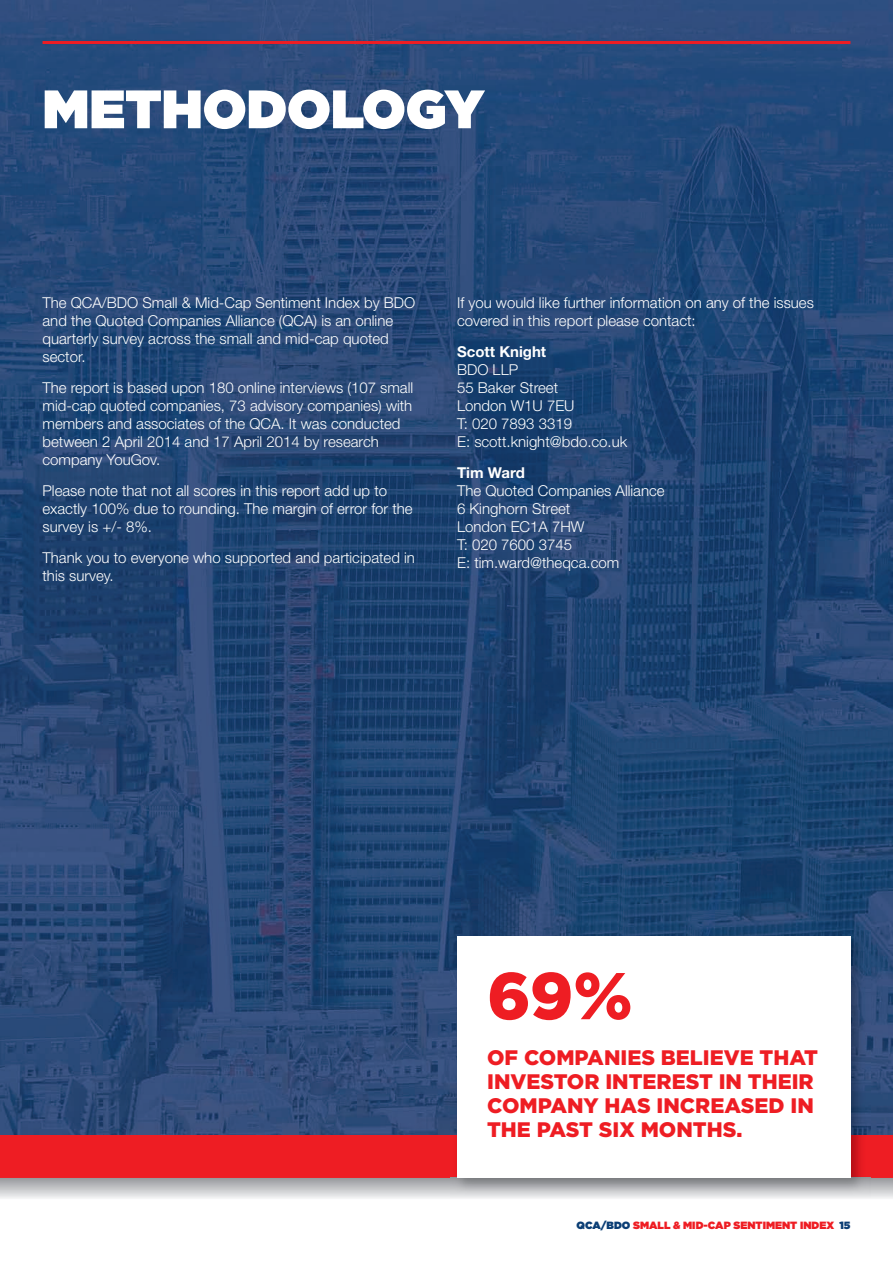
<style>
.page{position:relative;width:893px;height:1263px;background:#fff}
.page>*{position:absolute;margin:0;border:0;box-sizing:border-box;transform-origin:0 0}
.t1{font:900 66px "Gotham";color:#ee1d23}
.t2{font:900 54px "Gotham";color:#fff}
.t3{font:900 21px/24px "Gotham";color:#ee1d23}
.t4{font:300 15px/18px "Helvetica Neue";color:#fff}
.t5{font:700 15px "Helvetica Neue";color:#fff}
.t6{font:900 10.5px "Gotham";color:#ee1d23}
.s1{color:#0b3e75}
</style>
<div class="page">
<img style="left:0;top:0;width:893px;height:1135px">
<div style="left:0;top:1135px;width:893px;height:43px;background:#ee1d23"></div>
<img style="left:450px;top:930px;width:420px;height:267px">
<div style="left:457px;top:936px;width:393px;height:242px;background:#fff"></div>
<hr style="left:43px;top:41px;width:807px;height:3px;background:#ee1d23">
<h2 class="t2" style="left:43px;top:90px;width:443px">METHODOLOGY</h2>
<p class="t4" style="left:43px;top:295px;width:374px">The QCA/BDO Small &amp; Mid-Cap Sentiment Index by BDO and the Quoted Companies Alliance (QCA) is an online quarterly survey across the small and mid-cap quoted sector.</p>
<p class="t4" style="left:43px;top:380px;width:372px">The report is based upon 180 online interviews (107 small mid-cap quoted companies, 73 advisory companies) with members and associates of the QCA. It was conducted between 2 April 2014 and 17 April 2014 by research company YouGov.</p>
<p class="t4" style="left:43px;top:483px;width:372px">Please note that not all scores in this report add up to exactly 100% due to rounding. The margin of error for the survey is +/- 8%.</p>
<p class="t4" style="left:43px;top:550px;width:374px">Thank you to everyone who supported and participated in this survey.</p>
<p class="t4" style="left:457px;top:295px;width:358px">If you would like further information on any of the issues covered in this report please contact:</p>
<p class="t5" style="left:457px;top:346px;width:91px">Scott Knight</p>
<p class="t4" style="left:457px;top:362px;width:172px">BDO LLP<br>55 Baker Street<br>London W1U 7EU<br>T: 020 7893 3319<br>E: scott.knight@bdo.co.uk</p>
<p class="t5" style="left:457px;top:467px;width:69px">Tim Ward</p>
<p class="t4" style="left:457px;top:483px;width:209px">The Quoted Companies Alliance<br>6 Kinghorn Street<br>London EC1A 7HW<br>T: 020 7600 3745<br>E: tim.ward@theqca.com</p>
<h1 class="t1" style="left:487px;top:973px;width:147px">69%</h1>
<h3 class="t3" style="left:487px;top:1047px;width:332px">OF COMPANIES BELIEVE THAT<br>INVESTOR INTEREST IN THEIR<br>COMPANY HAS INCREASED IN<br>THE PAST SIX MONTHS.</h3>
<p class="t6" style="left:577px;top:1221px;width:275px"><span class="s1">QCA/BDO</span> SMALL &amp; MID-CAP SENTIMENT INDEX <span class="s1">15</span></p>
</div>
